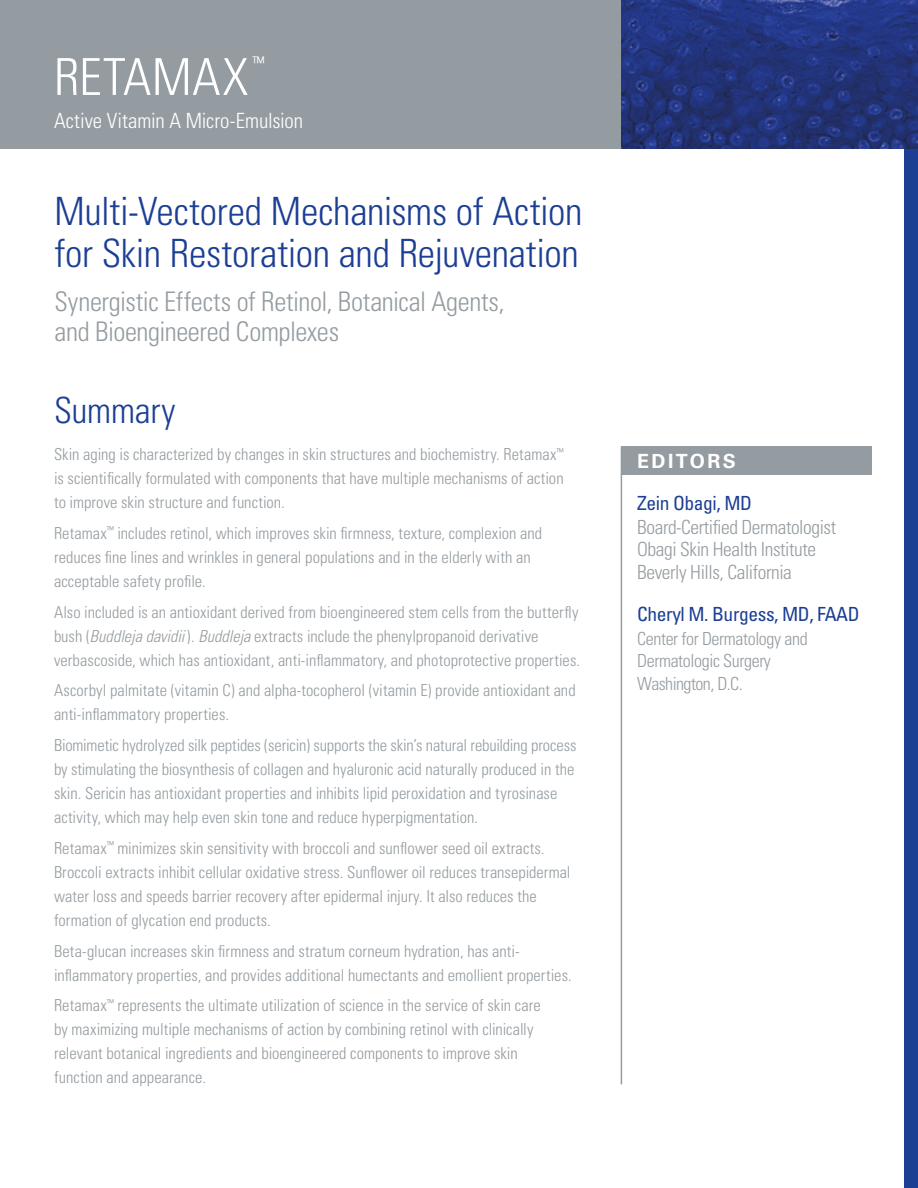
<style>
.page{position:relative;width:918px;height:1188px;background:#fff}
.page>*{position:absolute;margin:0;border:0;box-sizing:border-box;transform-origin:0 0}
.Headline{font:300 condensed 51px "Univers";letter-spacing:.01em;color:#fff}
.Headline-2{font:300 condensed 39px/42px "Univers";letter-spacing:-.005em;color:#1c3f94}
.Subhead{font:300 condensed 36px "Univers";letter-spacing:-.01em;color:#1c3f94}
._2nd_Line{font:300 condensed 27px/30px "Univers";letter-spacing:-.015em;color:#959ca1}
.Sub_2{font:300 condensed 21px "Univers";letter-spacing:-.005em;color:#fff}
.t1{font:300 condensed 19.5px/23px "Univers";letter-spacing:-.02em;color:#959ca1}
.Author{font:condensed 19.5px "Univers";letter-spacing:-.02em;color:#1c3f94}
.Subhead-2{font:700 19.5px "Univers";letter-spacing:.12em;color:#fff}
.Author-2{font:300 condensed 18px/22.5px "Univers";letter-spacing:-.02em;color:#959ca1}
.Text{font:300 condensed 16.5px/24px "Univers";color:#959ca1}
.Headline-3{font:300 condensed 16.2px "Univers";color:#fff}
.s1{font-style:italic}
.s2{font-weight:400;color:#1c3f94}
</style>
<div class="page">
<div style="left:904px;top:0;width:14px;height:1188px;background:#1c3f94"></div>
<div style="left:0;top:0;width:621px;height:148px;background:#959ca1"></div>
<img style="left:621px;top:0;width:297px;height:148px">
<div style="left:621px;top:446px;width:251px;height:28px;background:#959ca1"></div>
<hr style="left:621px;top:447px;width:1px;height:637px;background:#959ca1">
<p class="Headline" style="left:54px;top:46px;width:196px">RETAMAX</p>
<p class="Headline-3" style="left:253px;top:53px;width:13px">™</p>
<p class="Sub_2" style="left:54px;top:108px;width:251px">Active Vitamin A Micro-Emulsion</p>
<p class="Headline-2" style="left:55px;top:191px;width:529px">Multi-Vectored Mechanisms of Action for Skin Restoration and Rejuvenation</p>
<p class="_2nd_Line" style="left:55px;top:286px;width:451px">Synergistic Effects of Retinol, Botanical Agents, and Bioengineered Complexes</p>
<p class="Subhead" style="left:54px;top:388px;width:123px">Summary</p>
<p class="Text" style="left:54px;top:442px;width:511px;text-align:justify">Skin aging is characterized by changes in skin structures and biochemistry. Retamax<sup>™ </sup>is scientifically formulated with components that have multiple mechanisms of action to improve skin structure and function.</p>
<p class="Text" style="left:54px;top:521px;width:490px">Retamax<sup>™</sup> includes retinol, which improves skin firmness, texture, complexion and reduces fine lines and wrinkles in general populations and in the elderly with an acceptable safety profile.</p>
<p class="Text" style="left:54px;top:600px;width:528px">Also included is an antioxidant derived from bioengineered stem cells from the butterfly bush (<span class="s1">Buddleja davidii</span> ). <span class="s1">Buddleja</span> extracts include the phenylpropanoid derivative verbascoside, which has antioxidant, anti-inflammatory, and photoprotective properties.</p>
<p class="Text" style="left:54px;top:679px;width:523px">Ascorbyl palmitate (vitamin C) and alpha-tocopherol (vitamin E) provide antioxidant and anti-inflammatory properties.</p>
<p class="Text" style="left:54px;top:733px;width:524px">Biomimetic hydrolyzed silk peptides (sericin) supports the skin’s natural rebuilding process by stimulating the biosynthesis of collagen and hyaluronic acid naturally produced in the skin. Sericin has antioxidant properties and inhibits lipid peroxidation and tyrosinase activity, which may help even skin tone and reduce hyperpigmentation.</p>
<p class="Text" style="left:54px;top:836px;width:518px">Retamax<sup>™</sup> minimizes skin sensitivity with broccoli and sunflower seed oil extracts.<br>Broccoli extracts inhibit cellular oxidative stress. Sunflower oil reduces transepidermal water loss and speeds barrier recovery after epidermal injury. It also reduces the formation of glycation end products.</p>
<p class="Text" style="left:54px;top:939px;width:519px">Beta-glucan increases skin firmness and stratum corneum hydration, has anti&shy;inflammatory properties, and provides additional humectants and emollient properties.</p>
<p class="Text" style="left:54px;top:994px;width:488px">Retamax<sup>™</sup> represents the ultimate utilization of science in the service of skin care by maximizing multiple mechanisms of action by combining retinol with clinically relevant botanical ingredients and bioengineered components to improve skin function and appearance.</p>
<p class="Subhead-2" style="left:637px;top:450px;width:100px">EDITORS</p>
<p class="t1" style="left:637px;top:492px;width:201px"><span class="s2">Zein Obagi, MD<br></span>Board-Certified Dermatologist<br>Obagi Skin Health Institute<br>Beverly Hills, California</p>
<p class="Author" style="left:637px;top:601px;width:224px">Cheryl M. Burgess, MD, FAAD</p>
<p class="Author-2" style="left:637px;top:627px;width:172px">Center for Dermatology and<br>Dermatologic Surgery<br>Washington, D.C.</p>
</div>
